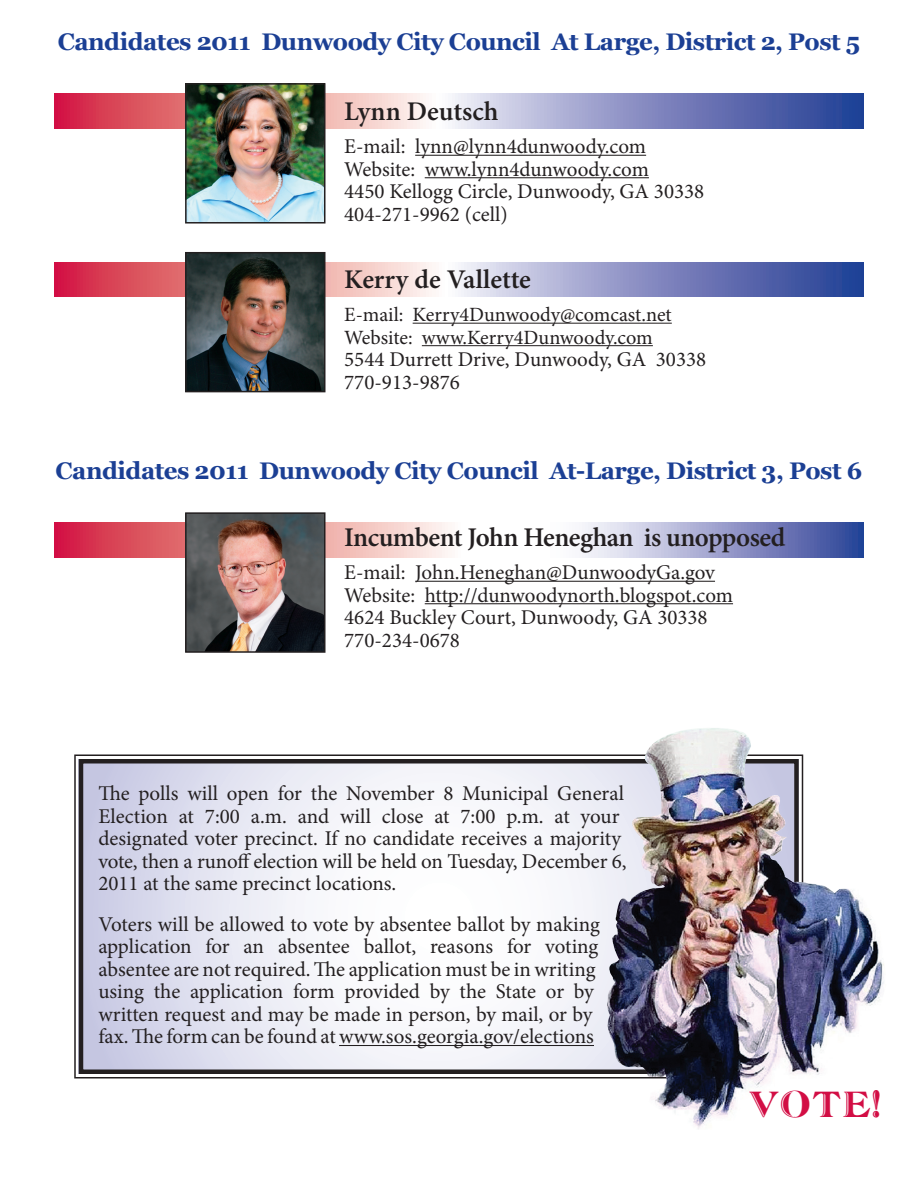
<style>
.page{position:relative;width:918px;height:1188px;background:#fff}
.page>*{position:absolute;margin:0;border:0;box-sizing:border-box;transform-origin:0 0}
.t1{font:36px "Atlantic Inline";color:#d20d44}
.t2{font:600 27px "Minion Pro";letter-spacing:-.015em;color:#231f20}
.t3{font:700 24px "Georgia";letter-spacing:-.02em;color:#1b3f94}
.t4{font:21px/22.5px "Minion Pro";color:#231f20}
.t5{font:20.25px "Minion Pro";color:#231f20}
</style>
<div class="page">
<svg style="left:74px;top:754px;width:531px;height:325px"></svg>
<div style="left:79px;top:759px;width:720px;height:315px;border:4px solid #231f20"></div>
<svg style="left:54px;top:262px;width:810px;height:35px;background:#ab8eb1"></svg>
<img style="left:188px;top:255px;width:135px;height:134px">
<div style="left:185px;top:252px;width:141px;height:140px;border:2px solid #231f20"></div>
<svg style="left:54px;top:523px;width:810px;height:34px"></svg>
<svg style="left:54px;top:94px;width:810px;height:34px;background:#aa8db1"></svg>
<img style="left:188px;top:86px;width:135px;height:135px">
<div style="left:185px;top:83px;width:141px;height:141px;border:2px solid #231f20"></div>
<img style="left:188px;top:515px;width:135px;height:135px">
<div style="left:185px;top:512px;width:141px;height:141px;border:2px solid #231f20"></div>
<img style="left:605px;top:728px;width:279px;height:401px">
<hr style="left:339px;top:1045px;width:255px;height:1px;background:#231f20">
<hr style="left:415px;top:155px;width:231px;height:1px;background:#231f20">
<hr style="left:425px;top:177px;width:224px;height:1px;background:#231f20">
<hr style="left:413px;top:323px;width:259px;height:1px;background:#231f20">
<hr style="left:422px;top:345px;width:231px;height:1px;background:#231f20">
<hr style="left:415px;top:581px;width:300px;height:1px;background:#231f20">
<hr style="left:425px;top:603px;width:308px;height:1px;background:#231f20">
<p class="t3" style="left:58px;top:28px;width:804px">Candidates 2011 Dunwoody City Council At Large, District 2, Post 5</p>
<p class="t2" style="left:344px;top:93px;width:156px">Lynn Deutsch</p>
<p class="t4" style="left:344px;top:135px;width:362px">E-mail: lynn@lynn4dunwoody.com<br>Website: www.lynn4dunwoody.com<br>4450 Kellogg Circle, Dunwoody, GA 30338<br>404-271-9962 (cell)</p>
<p class="t2" style="left:344px;top:261px;width:188px">Kerry de Vallette</p>
<p class="t5" style="left:344px;top:301px;width:329px">E-mail: Kerry4Dunwoody@comcast.net</p>
<p class="t5" style="left:344px;top:324px;width:310px">Website: www.Kerry4Dunwoody.com</p>
<p class="t4" style="left:344px;top:348px;width:364px">5544 Durrett Drive, Dunwoody, GA 30338</p>
<p class="t4" style="left:344px;top:371px;width:117px">770-913-9876</p>
<p class="t3" style="left:56px;top:457px;width:808px">Candidates 2011 Dunwoody City Council At-Large, District 3, Post 6</p>
<p class="t2" style="left:344px;top:519px;width:443px">Incumbent John Heneghan is unopposed</p>
<p class="t4" style="left:344px;top:561px;width:372px">E-mail: John.Heneghan@DunwoodyGa.gov</p>
<p class="t4" style="left:344px;top:584px;width:390px">Website: http://dunwoodynorth.blogspot.com</p>
<p class="t4" style="left:344px;top:606px;width:365px">4624 Buckley Court, Dunwoody, GA 30338</p>
<p class="t4" style="left:344px;top:629px;width:117px">770-234-0678</p>
<p class="t4" style="left:98px;top:783px;width:527px">The polls will open for the November 8 Municipal General</p>
<p class="t4" style="left:98px;top:805px;width:523px">Election at 7:00 a.m. and will close at 7:00 p.m. at your</p>
<p class="t4" style="left:98px;top:828px;width:524px">designated voter precinct. If no candidate receives a majority</p>
<p class="t4" style="left:98px;top:850px;width:530px">vote, then a runoff election will be held on Tuesday, December 6,<br>2011 at the same precinct locations.</p>
<p class="t4" style="left:98px;top:913px;width:503px">Voters will be allowed to vote by absentee ballot by making</p>
<p class="t4" style="left:98px;top:936px;width:502px">application for an absentee ballot, reasons for voting</p>
<p class="t4" style="left:98px;top:958px;width:499px">absentee are not required. The application must be in writing</p>
<p class="t4" style="left:98px;top:981px;width:497px">using the application form provided by the State or by</p>
<p class="t4" style="left:98px;top:1003px;width:497px">written request and may be made in person, by mail, or by fax. The form can be found at www.sos.georgia.gov/elections</p>
<p class="t1" style="left:749px;top:1081px;width:134px">VOTE!</p>
</div>
